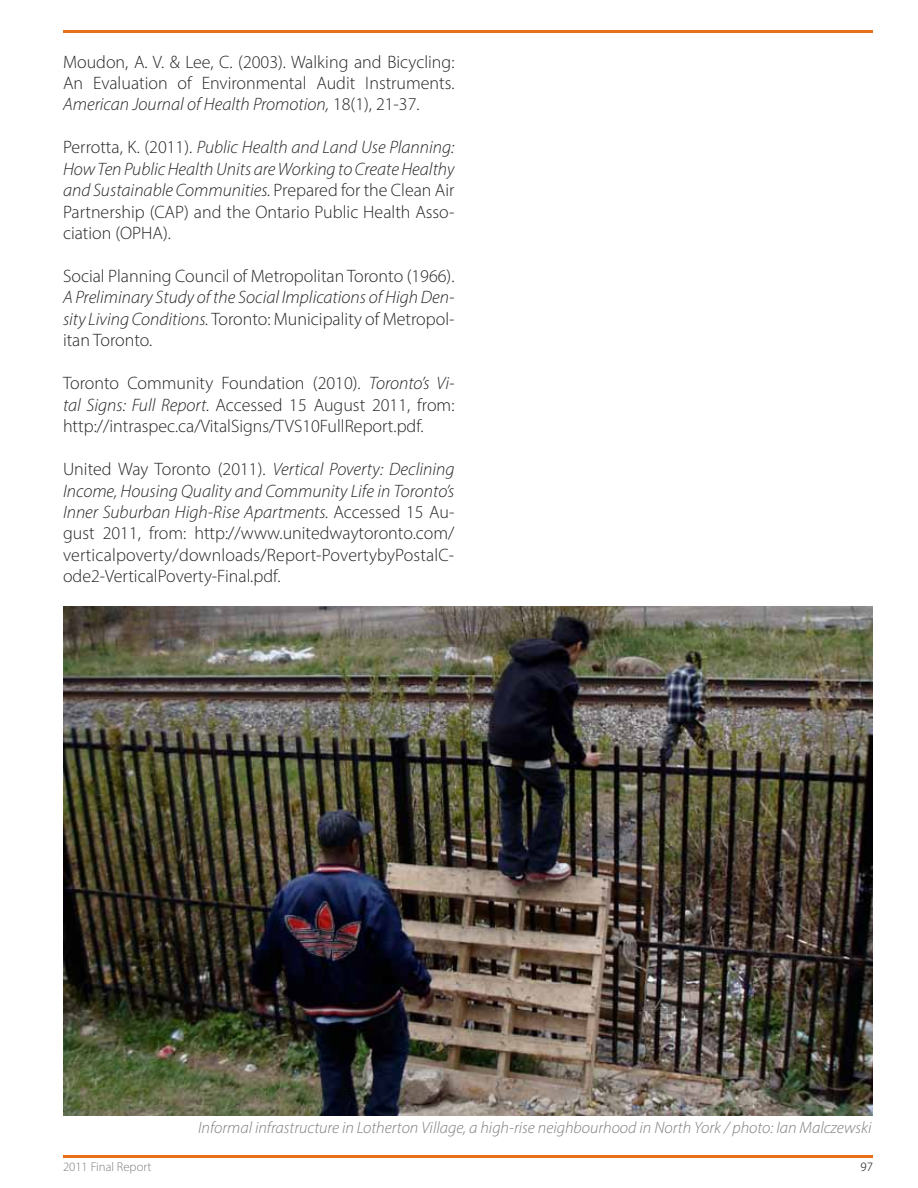
<style>
.page{position:relative;width:918px;height:1188px;background:#fff}
.page>*{position:absolute;margin:0;border:0;box-sizing:border-box;transform-origin:0 0}
.t1{font:300 18px/21.5px "Myriad Pro";color:#242424;text-align:justify}
.t2{font:italic 300 18px/21.5px "Myriad Pro";color:#242424;text-align:justify}
.t3{font:italic 300 16.5px "Myriad Pro";color:#7d7d7d}
.t4{font:300 12.75px "Myriad Pro";color:#7d7d7d}
.t5{font:300 12.75px "Myriad Pro";color:#000}
.s1{font-style:italic}
.s2{font-style:normal}
</style>
<div class="page">
<hr style="left:63px;top:31px;width:810px;height:2px;background:#e96e19">
<hr style="left:63px;top:1155px;width:810px;height:3px;background:#e96e19">
<img style="left:63px;top:606px;width:810px;height:510px">
<p class="t1" style="left:63px;top:51px;width:393px">Moudon, A. V. &amp; Lee, C. (2003). Walking and Bicycling:<br>An Evaluation of Environmental Audit Instruments.<br><span class="s1">American Journal of Health Promotion,</span> 18(1), 21-37.</p>
<p class="t2" style="left:63px;top:136px;width:393px"><span class="s2">Perrotta, K. (2011).</span> Public Health and Land Use Planning:<br>How Ten Public Health Units are Working to Create Healthy and Sustainable Communities. <span class="s2">Prepared for the Clean Air Partnership (CAP) and the Ontario Public Health Asso&shy;ciation (OPHA).</span></p>
<p class="t1" style="left:63px;top:265px;width:393px">Social Planning Council of Metropolitan Toronto (1966).<br><span class="s1">A Preliminary Study of the Social Implications of High Den&shy;sity Living Conditions.</span> Toronto: Municipality of Metropol&shy;itan Toronto.</p>
<p class="t1" style="left:63px;top:372px;width:393px">Toronto Community Foundation (2010). <span class="s1">Toronto’s Vi&shy;tal Signs: Full Report.</span> Accessed 15 August 2011, from: http://intraspec.ca/VitalSigns/TVS10FullReport.pdf.</p>
<p class="t1" style="left:63px;top:458px;width:393px">United Way Toronto (2011). <span class="s1">Vertical Poverty: Declining Income, Housing Quality and Community Life in Toronto’s Inner Suburban High-Rise Apartments.</span> Accessed 15 Au&shy;gust 2011, from: http://www.unitedwaytoronto.com/ verticalpoverty/downloads/Report-PovertybyPostalC&shy;ode2-VerticalPoverty-Final.pdf.</p>
<p class="t3" style="left:198px;top:1118px;width:675px">Informal infrastructure in Lotherton Village, a high-rise neighbourhood in North York / photo: Ian Malczewski</p>
<p class="t4" style="left:63px;top:1159px;width:90px">2011 Final Report</p>
<p class="t5" style="left:861px;top:1159px;width:14px">97</p>
</div>
